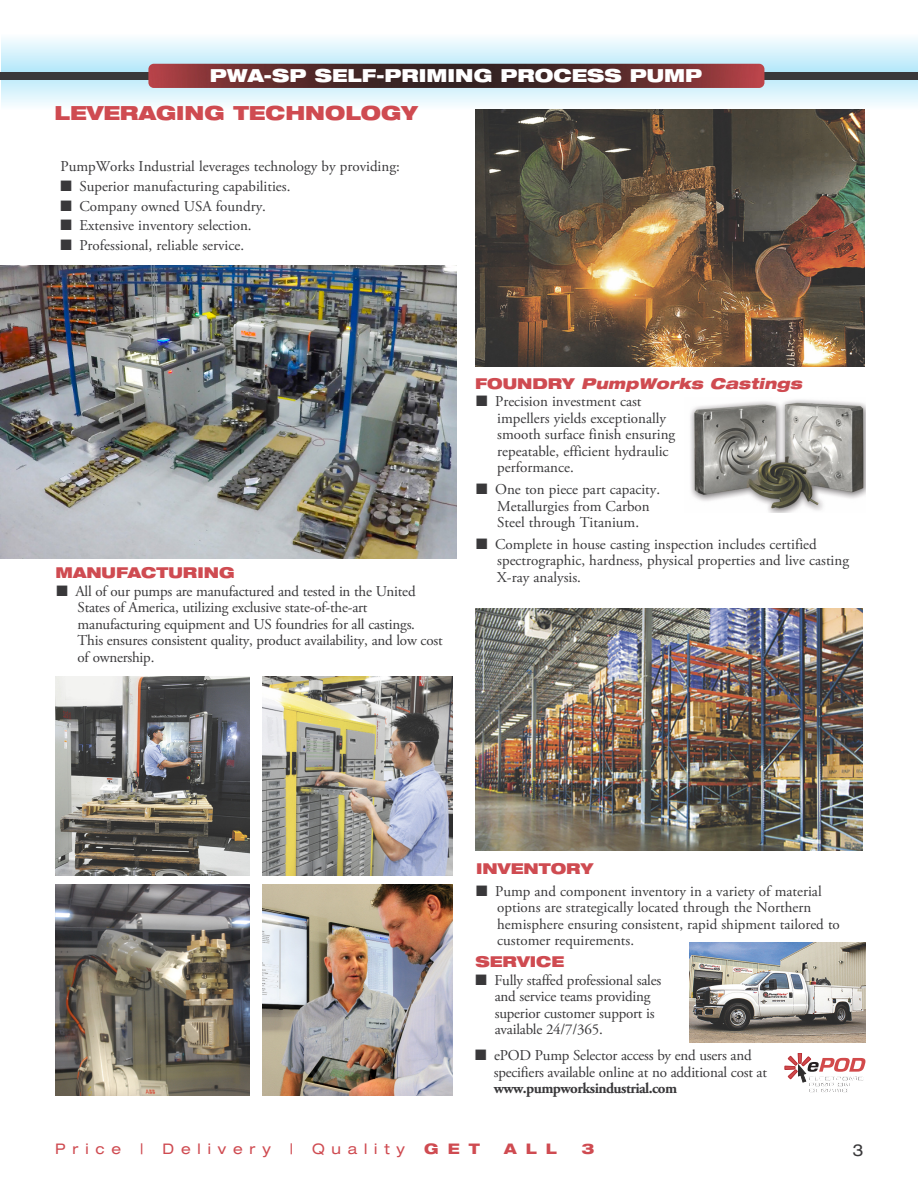
<style>
.page{position:relative;width:918px;height:1188px;background:#fff}
.page>*{position:absolute;margin:0;border:0;box-sizing:border-box;transform-origin:0 0}
.t1{font:900 expanded 19.5px "Helvetica Neue LT Pro";color:#cf4b51}
.t2{font:900 expanded 18px "Helvetica Neue LT Pro";color:#fff}
.t3{font:expanded 16.5px "Helvetica Neue LT Pro";color:#39383a}
.t4{font:15px/16.5px "Adobe Garamond Pro";color:#39383a}
.t5{font:900 expanded 15px "Helvetica Neue LT Pro";color:#cf4b51}
.t6{font:700 15px "Adobe Garamond Pro";letter-spacing:-.035em;color:#39383a}
.t7{font:italic 900 expanded 15px "Helvetica Neue LT Pro";color:#cf4b51}
.t8{font:expanded 14.55px "Helvetica Neue LT Pro";letter-spacing:.47em;color:#cf4b51}
.t9{font:800 expanded 14.55px "Helvetica Neue LT Pro";letter-spacing:.62em;color:#cf4b51}
.s1{font-style:normal}
</style>
<div class="page">
<img style="left:56px;top:676px;width:194px;height:200px">
<img style="left:56px;top:885px;width:194px;height:210px">
<img style="left:262px;top:676px;width:191px;height:200px">
<img style="left:262px;top:885px;width:191px;height:210px">
<svg style="left:2px;top:38px;width:916px;height:68px;background:#daf2fa"></svg>
<div style="left:0;top:73px;width:918px;height:7px;background:#39383a"></div>
<img style="left:148px;top:64px;width:616px;height:24px;border-radius:5px">
<img style="left:689px;top:943px;width:176px;height:99px">
<svg style="left:785px;top:1053px;width:80px;height:40px"></svg>
<img style="left:475px;top:608px;width:387px;height:242px">
<img style="left:475px;top:109px;width:390px;height:258px">
<img style="left:690px;top:400px;width:175px;height:113px">
<img style="left:0;top:265px;width:456px;height:294px">
<p class="t2" style="left:210px;top:68px;width:494px">PWA-SP SELF-PRIMING PROCESS PUMP</p>
<h1 class="t1" style="left:55px;top:105px;width:365px">LEVERAGING TECHNOLOGY</h1>
<p class="t4" style="left:60px;top:160px;width:341px">PumpWorks Industrial leverages technology by providing:</p>
<p class="t4" style="left:60px;top:179px;width:231px">■ Superior manufacturing capabilities.</p>
<p class="t4" style="left:60px;top:199px;width:207px">■ Company owned USA foundry.</p>
<p class="t4" style="left:60px;top:219px;width:193px">■ Extensive inventory selection.</p>
<p class="t4" style="left:60px;top:238px;width:185px">■ Professional, reliable service.</p>
<p class="t5" style="left:56px;top:567px;width:181px">MANUFACTURING</p>
<p class="t4" style="left:78px;top:584px;width:367px;text-indent:-21px">■ All of our pumps are manufactured and tested in the United States of America, utilizing exclusive state-of-the-art manufacturing equipment and US foundries for all castings.<br>This ensures consistent quality, product availability, and low cost of ownership.</p>
<p class="t7" style="left:475px;top:377px;width:328px"><span class="s1">FOUNDRY</span> PumpWorks Castings</p>
<p class="t4" style="left:497px;top:395px;width:180px;text-indent:-21px">■ Precision investment cast impellers yields exceptionally smooth surface finish ensuring repeatable, efficient hydraulic performance.</p>
<p class="t4" style="left:497px;top:482px;width:164px;text-indent:-21px">■ One ton piece part capacity.<br>Metallurgies from Carbon<br>Steel through Titanium.</p>
<p class="t4" style="left:497px;top:537px;width:353px;text-indent:-21px">■ Complete in house casting inspection includes certified spectrographic, hardness, physical properties and live casting<br>X-ray analysis.</p>
<p class="t5" style="left:476px;top:863px;width:118px">INVENTORY</p>
<p class="t4" style="left:497px;top:884px;width:344px;text-indent:-21px">■ Pump and component inventory in a variety of material options are strategically located through the Northern hemisphere ensuring consistent, rapid shipment tailored to customer requirements.</p>
<p class="t5" style="left:475px;top:956px;width:90px">SERVICE</p>
<p class="t4" style="left:495px;top:973px;width:168px;text-indent:-19px">■ Fully staffed professional sales and service teams providing superior customer support is available 24/7/365.</p>
<p class="t4" style="left:494px;top:1049px;width:275px;text-indent:-19px">■ ePOD Pump Selector access by end users and specifiers available online at no additional cost at</p>
<p class="t6" style="left:494px;top:1083px;width:185px">www.pumpworksindustrial.com</p>
<p class="t8" style="left:55px;top:1144px;width:68px">Price</p>
<p class="t8" style="left:140px;top:1144px;width:5px">|</p>
<p class="t8" style="left:163px;top:1144px;width:110px">Delivery</p>
<p class="t8" style="left:290px;top:1144px;width:5px">|</p>
<p class="t8" style="left:312px;top:1144px;width:94px">Quality</p>
<p class="t9" style="left:424px;top:1144px;width:57px">GET</p>
<p class="t9" style="left:504px;top:1144px;width:54px">ALL</p>
<p class="t9" style="left:581px;top:1144px;width:14px">3</p>
<p class="t3" style="left:853px;top:1144px;width:13px">3</p>
</div>
